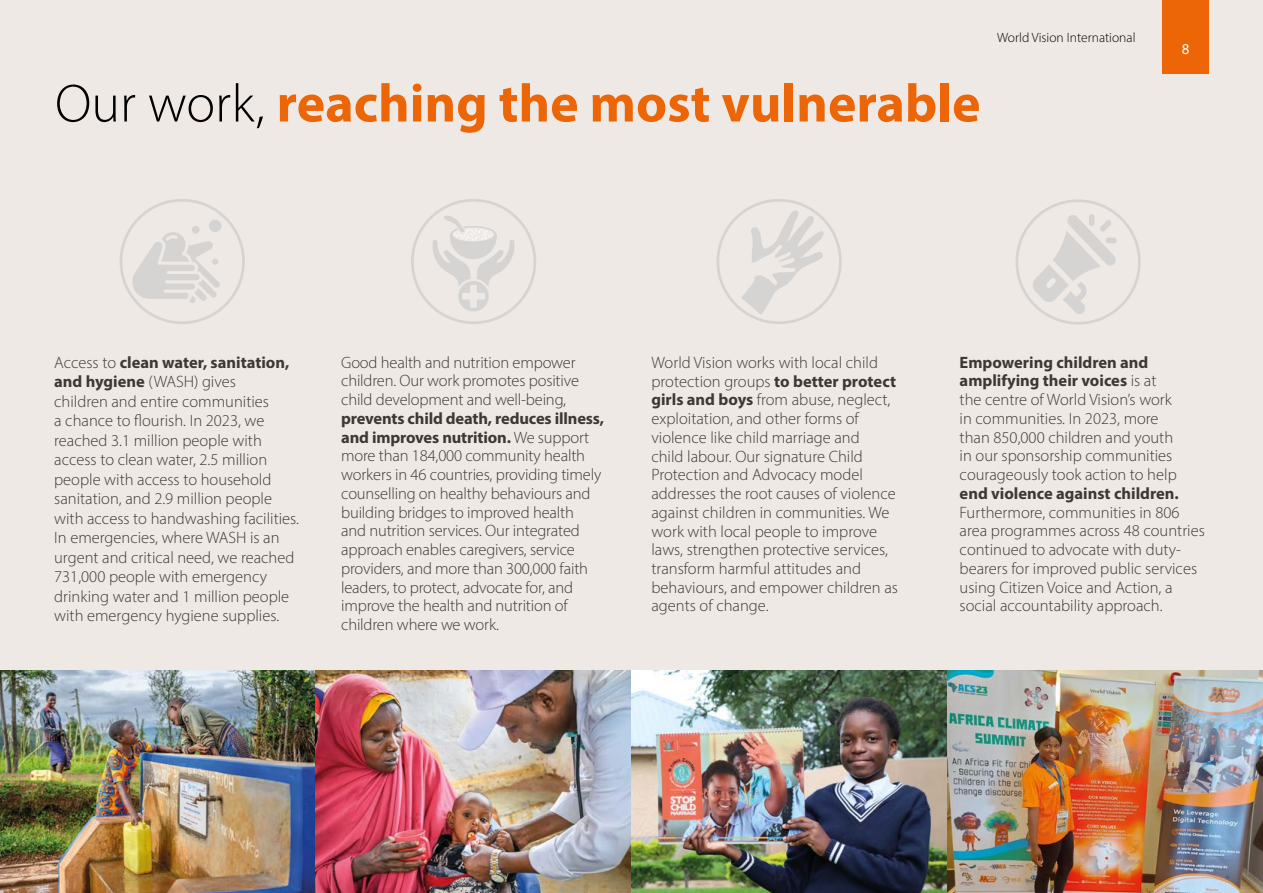
<style>
.page{position:relative;width:1263px;height:893px;background:#eee9e5}
.page>*{position:absolute;margin:0;border:0;box-sizing:border-box;transform-origin:0 0}
.t1{font:700 54px "Myriad Pro";color:#ec6608}
.t2{font:300 16.5px/18.8px "Myriad Pro";color:#3c3835}
.t3{font:700 16.5px "Myriad Pro";color:#3c3835}
.t4{font:15px "Myriad Pro";color:#fff}
.t5{font:300 13.5px "Myriad Pro";color:#000}
.s1{font-weight:300;color:#000}
.s2{font-weight:700}
</style>
<div class="page">
<div style="left:1162px;top:0;width:47px;height:73px;background:#ec6608"></div>
<img style="left:0;top:671px;width:316px;height:222px">
<img style="left:316px;top:671px;width:315px;height:222px">
<img style="left:631px;top:671px;width:316px;height:222px">
<img style="left:947px;top:671px;width:316px;height:222px">
<div style="left:120px;top:199px;width:125px;height:125px;border:3px solid #d6d4d3;border-radius:50%"></div>
<div style="left:192px;top:226px;width:8px;height:8px;background:#d6d4d3;border-radius:50%"></div>
<div style="left:209px;top:220px;width:12px;height:12px;background:#d6d4d3;border-radius:50%"></div>
<svg style="left:131px;top:232px;width:89px;height:71px"></svg>
<div style="left:1015px;top:199px;width:126px;height:126px;border:3px solid #d6d4d3;border-radius:50%"></div>
<div style="left:1106px;top:238px;width:11px;height:5px;background:#dedbd9;border-radius:3px"></div>
<svg style="left:1032px;top:214px;width:84px;height:101px"></svg>
<div style="left:411px;top:199px;width:125px;height:125px;border:3px solid #d6d4d3;border-radius:50%"></div>
<svg style="left:457px;top:280px;width:33px;height:33px"></svg>
<div style="left:456px;top:279px;width:35px;height:35px;border:2px solid #eee9e5;border-radius:50%"></div>
<svg style="left:432px;top:216px;width:83px;height:92px"></svg>
<div style="left:716px;top:199px;width:126px;height:125px;border:3px solid #d6d4d3;border-radius:50%"></div>
<svg style="left:741px;top:210px;width:84px;height:105px"></svg>
<h1 class="t1" style="left:55px;top:68px;width:927px"><span class="s1">Our work,</span> reaching the most vulnerable</h1>
<p class="t5" style="left:997px;top:29px;width:140px">World Vision International</p>
<p class="t4" style="left:1182px;top:40px;width:9px">8</p>
<p class="t2" style="left:341px;top:353px;width:239px">Good health and nutrition empower children. Our work promotes positive child development and well-being,</p>
<p class="t2" style="left:341px;top:409px;width:264px"><span class="s2">prevents child death, reduces illness, and improves nutrition.</span> We support more than 184,000 community health workers in 46 countries, providing timely counselling on healthy behaviours and building bridges to improved health<br>and nutrition services. Our integrated approach enables caregivers, service providers, and more than 300,000 faith leaders, to protect, advocate for, and improve the health and nutrition of children where we work.</p>
<p class="t2" style="left:54px;top:352px;width:246px;line-height:19.5px">Access to <span class="s2">clean water, sanitation, and hygiene</span> (WASH) gives<br>children and entire communities<br>a chance to flourish. In 2023, we reached 3.1 million people with access to clean water, 2.5 million people with access to household sanitation, and 2.9 million people with access to handwashing facilities.<br>In emergencies, where WASH is an urgent and critical need, we reached 731,000 people with emergency drinking water and 1 million people with emergency hygiene supplies.</p>
<p class="t2" style="left:651px;top:353px;width:248px">World Vision works with local child protection groups <span class="s2">to better protect girls and boys</span> from abuse, neglect, exploitation, and other forms of violence like child marriage and<br>child labour. Our signature Child Protection and Advocacy model addresses the root causes of violence against children in communities. We work with local people to improve laws, strengthen protective services, transform harmful attitudes and behaviours, and empower children as agents of change.</p>
<p class="t2" style="left:960px;top:353px;width:219px"><span class="s2">Empowering children and amplifying their voices</span> is at the centre of World Vision’s work in communities. In 2023, more than 850,000 children and youth in our sponsorship communities courageously took action to help</p>
<p class="t3" style="left:960px;top:482px;width:221px">end violence against children.</p>
<p class="t2" style="left:960px;top:503px;width:247px">Furthermore, communities in 806 area programmes across 48 countries continued to advocate with duty&shy;bearers for improved public services using Citizen Voice and Action, a social accountability approach.</p>
</div>
